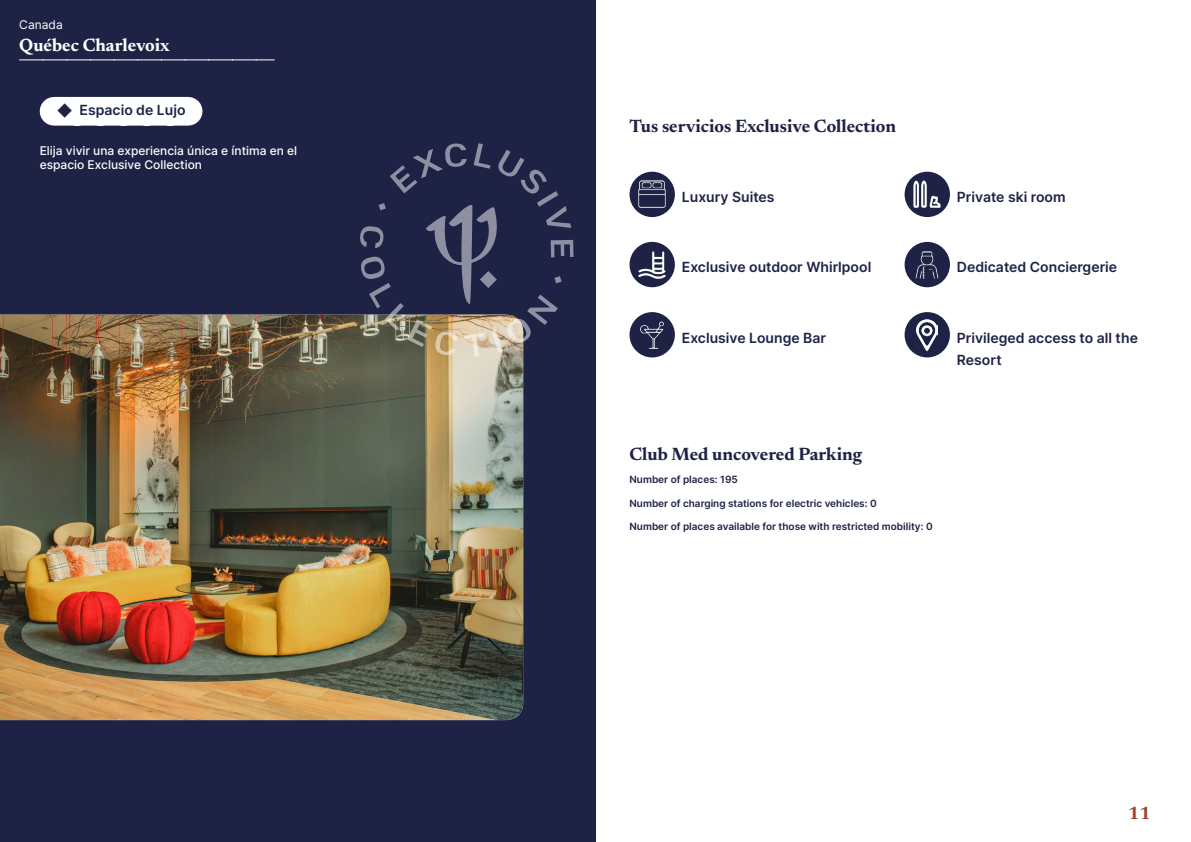
<style>
.page{position:relative;width:1191px;height:842px;background:#fff}
.page>*{position:absolute;margin:0;border:0;box-sizing:border-box;transform-origin:0 0}
.t1{font:700 18px "Newsreader 24 pt";color:#1e2346}
.t2{font:700 18px "Newsreader 24 pt";color:#fff}
.t3{font:700 18px "Newsreader 24 pt";color:#9d432c}
.t4{font:600 14px/22px "Inter";color:#1e2346}
.t5{font:500 12px/14.4px "Inter";color:#fff}
.t6{font:12px "Inter";color:#fff}
.t7{font:600 10px "Inter";color:#1e2346}
.s1{font-size:15px}
</style>
<div class="page">
<div style="left:0;top:0;width:595px;height:842px;background:#1e2346"></div>
<img style="left:0;top:315px;width:523px;height:405px">
<svg style="left:20px;top:60px;width:254px;height:1px"></svg>
<div style="left:54px;top:97px;width:134px;height:29px;background:#fff"></div>
<svg style="left:360px;top:143px;width:213px;height:214px"></svg>
<div style="left:629px;top:172px;width:46px;height:45px;background:#1e2346;border-radius:50%"></div>
<img style="left:636px;top:178px;width:32px;height:33px">
<div style="left:629px;top:242px;width:46px;height:45px;background:#1e2346;border-radius:50%"></div>
<img style="left:636px;top:248px;width:32px;height:33px">
<div style="left:629px;top:312px;width:46px;height:45px;background:#1e2346;border-radius:50%"></div>
<img style="left:636px;top:318px;width:32px;height:33px">
<div style="left:904px;top:172px;width:46px;height:45px;background:#1e2346;border-radius:50%"></div>
<img style="left:910px;top:178px;width:33px;height:33px">
<div style="left:904px;top:242px;width:46px;height:45px;background:#1e2346;border-radius:50%"></div>
<img style="left:910px;top:248px;width:33px;height:33px">
<div style="left:904px;top:312px;width:46px;height:45px;background:#1e2346;border-radius:50%"></div>
<img style="left:916px;top:319px;width:21px;height:31px">
<p class="t6" style="left:19px;top:15px;width:45px">Canada</p>
<p class="t2" style="left:19px;top:32px;width:152px">Québec Charlevoix</p>
<p class="t4" style="left:57px;top:98px;width:130px"><span class="s1">◆</span> Espacio de Lujo</p>
<p class="t5" style="left:40px;top:143px;width:259px">Elija vivir una experiencia única e íntima en el espacio Exclusive Collection</p>
<p class="t1" style="left:629px;top:113px;width:268px">Tus servicios Exclusive Collection</p>
<p class="t4" style="left:682px;top:186px;width:94px">Luxury Suites</p>
<p class="t4" style="left:957px;top:186px;width:110px">Private ski room</p>
<p class="t4" style="left:682px;top:256px;width:191px">Exclusive outdoor Whirlpool</p>
<p class="t4" style="left:957px;top:256px;width:162px">Dedicated Conciergerie</p>
<p class="t4" style="left:682px;top:326px;width:146px">Exclusive Lounge Bar</p>
<p class="t4" style="left:957px;top:326px;width:182px">Privileged access to all the<br>Resort</p>
<p class="t1" style="left:629px;top:441px;width:234px">Club Med uncovered Parking</p>
<p class="t7" style="left:629px;top:472px;width:110px">Number of places: 195</p>
<p class="t7" style="left:629px;top:496px;width:249px">Number of charging stations for electric vehicles: 0</p>
<p class="t7" style="left:629px;top:519px;width:305px">Number of places available for those with restricted mobility: 0</p>
<p class="t3" style="left:1128px;top:800px;width:24px">11</p>
</div>
